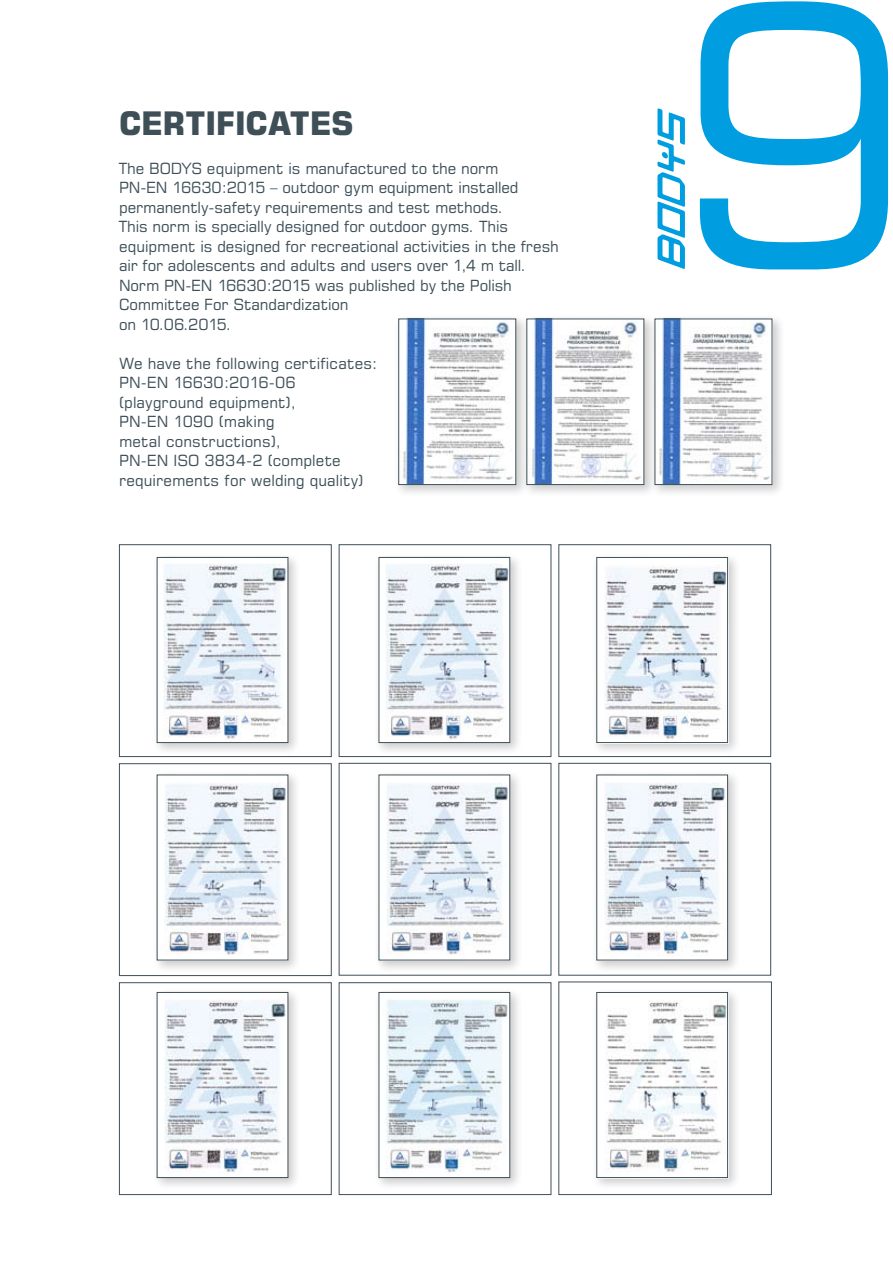
<style>
.page{position:relative;width:893px;height:1263px;background:#fff}
.page>*{position:absolute;margin:0;border:0;box-sizing:border-box;transform-origin:0 0}
.t1{font:331.65px "Square 721 PL";color:#009ee0}
.t2{font:700 30px "Square 721 PL";letter-spacing:-.01em;color:#3e4f58}
.t3{font:14.25px/19.5px "Square 721 PL";letter-spacing:-.005em;color:#3e4f58}
</style>
<div class="page">
<div style="left:558px;top:544px;width:213px;height:213px;border:1px solid #3e4f58"></div>
<div style="left:119px;top:544px;width:213px;height:213px;border:1px solid #3e4f58"></div>
<div style="left:119px;top:763px;width:213px;height:213px;border:1px solid #3e4f58"></div>
<div style="left:119px;top:982px;width:213px;height:213px;border:1px solid #3e4f58"></div>
<div style="left:339px;top:982px;width:212px;height:213px;border:1px solid #3e4f58"></div>
<div style="left:558px;top:763px;width:213px;height:212px;border:1px solid #3e4f58"></div>
<div style="left:339px;top:544px;width:212px;height:213px;border:1px solid #3e4f58"></div>
<div style="left:558px;top:981px;width:214px;height:214px;border:1px solid #3e4f58"></div>
<div style="left:151px;top:551px;width:150px;height:204px;background:#000;opacity:.2"></div>
<img style="left:159px;top:559px;width:127px;height:182px">
<div style="left:157px;top:557px;width:131px;height:186px;border:1px solid #3e4f58"></div>
<div style="left:590px;top:551px;width:150px;height:204px;background:#000;opacity:.2"></div>
<img style="left:598px;top:559px;width:128px;height:182px">
<div style="left:596px;top:557px;width:132px;height:186px;border:1px solid #3e4f58"></div>
<div style="left:372px;top:768px;width:150px;height:204px;background:#000;opacity:.2"></div>
<img style="left:381px;top:776px;width:127px;height:182px">
<div style="left:151px;top:986px;width:150px;height:204px;background:#000;opacity:.2"></div>
<img style="left:159px;top:994px;width:127px;height:182px">
<div style="left:157px;top:992px;width:131px;height:186px;border:1px solid #3e4f58"></div>
<div style="left:372px;top:551px;width:150px;height:204px;background:#000;opacity:.2"></div>
<img style="left:381px;top:559px;width:127px;height:182px">
<div style="left:379px;top:557px;width:131px;height:186px;border:1px solid #3e4f58"></div>
<div style="left:151px;top:768px;width:150px;height:204px;background:#000;opacity:.2"></div>
<img style="left:159px;top:776px;width:127px;height:182px">
<div style="left:590px;top:768px;width:150px;height:204px;background:#000;opacity:.2"></div>
<img style="left:598px;top:776px;width:128px;height:182px">
<div style="left:596px;top:774px;width:132px;height:186px;border:1px solid #3e4f58"></div>
<div style="left:372px;top:986px;width:150px;height:204px;background:#000;opacity:.2"></div>
<img style="left:381px;top:994px;width:127px;height:182px">
<div style="left:379px;top:992px;width:131px;height:186px;border:1px solid #3e4f58"></div>
<div style="left:590px;top:986px;width:150px;height:204px;background:#000;opacity:.2"></div>
<img style="left:596px;top:991px;width:132px;height:185px">
<div style="left:596px;top:992px;width:132px;height:186px;border:1px solid #3e4f58"></div>
<div style="left:648px;top:312px;width:136px;height:185px;background:#000;opacity:.2"></div>
<img style="left:657px;top:321px;width:113px;height:162px">
<div style="left:520px;top:312px;width:136px;height:185px;background:#000;opacity:.2"></div>
<img style="left:528px;top:321px;width:114px;height:162px">
<div style="left:526px;top:319px;width:118px;height:166px;border:1px solid #3e4f58"></div>
<div style="left:392px;top:312px;width:136px;height:185px;background:#000;opacity:.2"></div>
<img style="left:400px;top:321px;width:114px;height:162px">
<div style="left:398px;top:319px;width:118px;height:166px;border:1px solid #3e4f58"></div>
<svg style="left:657px;top:108px;width:28px;height:161px"></svg>
<h2 class="t2" style="left:119px;top:103px;width:236px">CERTIFICATES</h2>
<p class="t3" style="left:119px;top:158px;width:441px">The BODYS equipment is manufactured to the norm<br>PN‑EN 16630:2015 – outdoor gym equipment installed permanently-safety requirements and test methods.<br>This norm is specially designed for outdoor gyms. This equipment is designed for recreational activities in the fresh air for adolescents and adults and users over 1,4 m tall.<br>Norm PN-EN 16630:2015 was published by the Polish Committee For Standardization<br>on 10.06.2015.</p>
<p class="t3" style="left:119px;top:353px;width:260px">We have the following certificates:<br>PN-EN 16630:2016-06 (playground equipment),<br>PN-EN 1090 (making<br>metal constructions),<br>PN-EN ISO 3834-2 (complete requirements for welding quality)</p>
<h1 class="t1" style="left:680px;top:-89px;width:239px">9</h1>
</div>
